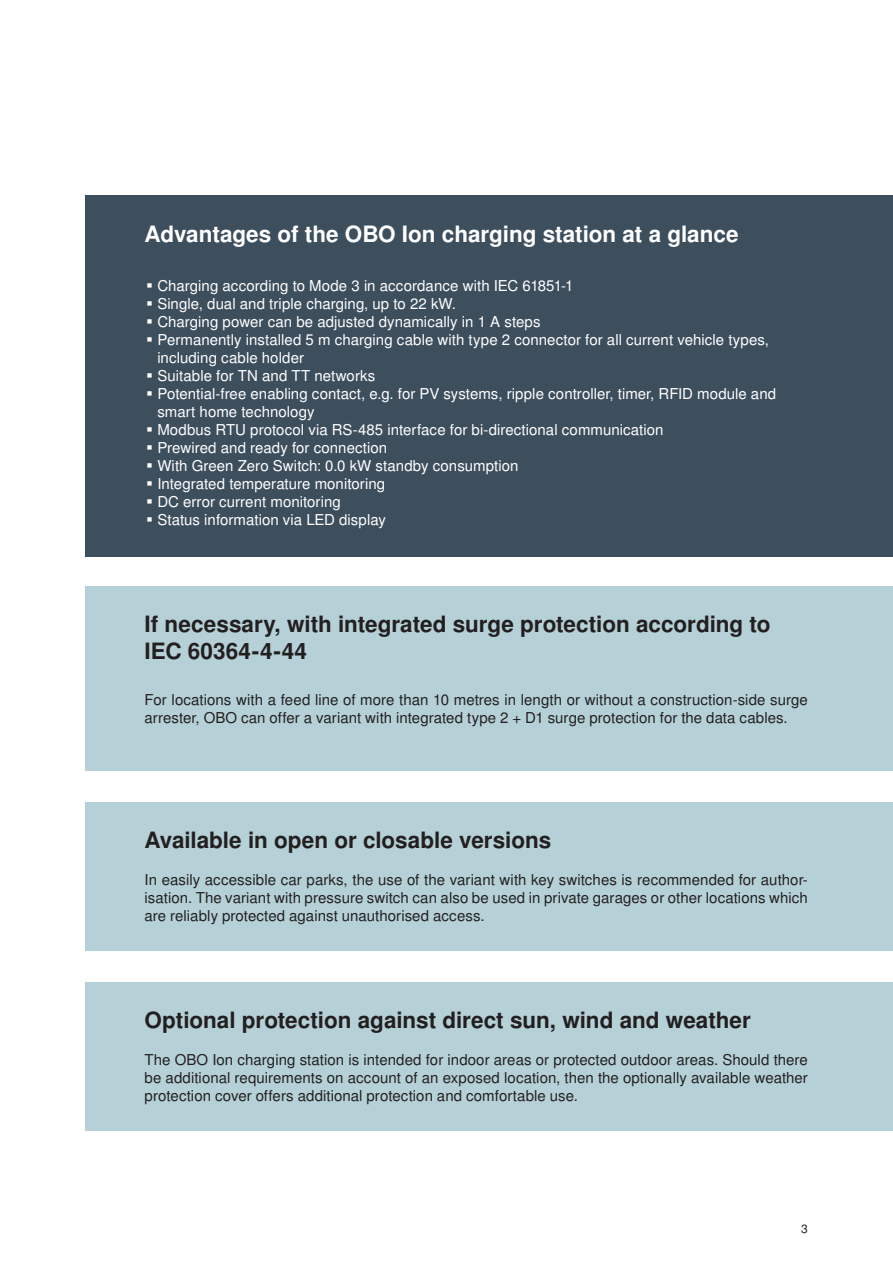
<style>
.page{position:relative;width:893px;height:1263px;background:#fff}
.page>*{position:absolute;margin:0;border:0;box-sizing:border-box;transform-origin:0 0}
.t1{font:34.5px "Nimbus San LOT";color:#fff}
.t2{font:700 22.5px/27px "Nimbus San LOT";color:#231f20}
.t3{font:700 22.5px "Nimbus San LOT";letter-spacing:-.005em;color:#fff}
.t4{font:15px/18px "Nimbus San LOT";letter-spacing:.005em;color:#231f20;text-align:justify}
.t5{font:15px/18px "Nimbus San LOT";letter-spacing:.005em;color:#fff}
.t6{font:12px "Nimbus San LOT";color:#231f20}
</style>
<div class="page">
<div style="left:85px;top:196px;width:808px;height:361px;background:#3d4e5d"></div>
<div style="left:85px;top:586px;width:808px;height:185px;background:#b5d1d7"></div>
<div style="left:85px;top:802px;width:808px;height:149px;background:#b5d1d7"></div>
<div style="left:85px;top:982px;width:808px;height:149px;background:#b5d1d7"></div>
<h2 class="t3" style="left:145px;top:221px;width:596px">Advantages of the OBO Ion charging station at a glance</h2>
<h1 class="t1" style="left:145px;top:265px;width:11px">·</h1>
<p class="t5" style="left:157px;top:277px;width:418px">Charging according to Mode 3 in accordance with IEC 61851-1</p>
<h1 class="t1" style="left:145px;top:283px;width:11px">·</h1>
<p class="t5" style="left:157px;top:295px;width:300px">Single, dual and triple charging, up to 22 kW.</p>
<h1 class="t1" style="left:145px;top:301px;width:11px">·</h1>
<p class="t5" style="left:157px;top:313px;width:385px">Charging power can be adjusted dynamically in 1 A steps</p>
<h1 class="t1" style="left:145px;top:319px;width:11px">·</h1>
<p class="t5" style="left:157px;top:331px;width:613px">Permanently installed 5 m charging cable with type 2 connector for all current vehicle types, including cable holder</p>
<h1 class="t1" style="left:145px;top:355px;width:11px">·</h1>
<p class="t5" style="left:157px;top:367px;width:219px">Suitable for TN and TT networks</p>
<h1 class="t1" style="left:145px;top:373px;width:11px">·</h1>
<p class="t5" style="left:157px;top:385px;width:620px">Potential-free enabling contact, e.g. for PV systems, ripple controller, timer, RFID module and smart home technology</p>
<h1 class="t1" style="left:145px;top:409px;width:11px">·</h1>
<p class="t5" style="left:157px;top:421px;width:508px">Modbus RTU protocol via RS-485 interface for bi-directional communication</p>
<h1 class="t1" style="left:145px;top:427px;width:11px">·</h1>
<p class="t5" style="left:157px;top:439px;width:231px">Prewired and ready for connection</p>
<h1 class="t1" style="left:145px;top:445px;width:11px">·</h1>
<p class="t5" style="left:157px;top:457px;width:363px">With Green Zero Switch: 0.0 kW standby consumption</p>
<h1 class="t1" style="left:145px;top:463px;width:11px">·</h1>
<p class="t5" style="left:157px;top:475px;width:229px">Integrated temperature monitoring</p>
<h1 class="t1" style="left:145px;top:481px;width:11px">·</h1>
<p class="t5" style="left:157px;top:493px;width:185px">DC error current monitoring</p>
<h1 class="t1" style="left:145px;top:499px;width:11px">·</h1>
<p class="t5" style="left:157px;top:511px;width:230px">Status information via LED display</p>
<h2 class="t2" style="left:145px;top:612px;width:627px">If necessary, with integrated surge protection according to<br>IEC 60364-4-44</h2>
<p class="t4" style="left:145px;top:691px;width:665px">For locations with a feed line of more than 10 metres in length or without a construction-side surge arrester, OBO can offer a variant with integrated type 2 + D1 surge protection for the data cables.</p>
<h2 class="t2" style="left:145px;top:828px;width:408px">Available in open or closable versions</h2>
<p class="t4" style="left:145px;top:871px;width:665px">In easily accessible car parks, the use of the variant with key switches is recommended for author&shy;isation. The variant with pressure switch can also be used in private garages or other locations which are reliably protected against unauthorised access.</p>
<h2 class="t2" style="left:145px;top:1008px;width:608px">Optional protection against direct sun, wind and weather</h2>
<p class="t4" style="left:145px;top:1051px;width:665px">The OBO Ion charging station is intended for indoor areas or protected outdoor areas. Should there be additional requirements on account of an exposed location, then the optionally available weather protection cover offers additional protection and comfortable use.</p>
<p class="t6" style="left:801px;top:1222px;width:8px">3</p>
</div>
